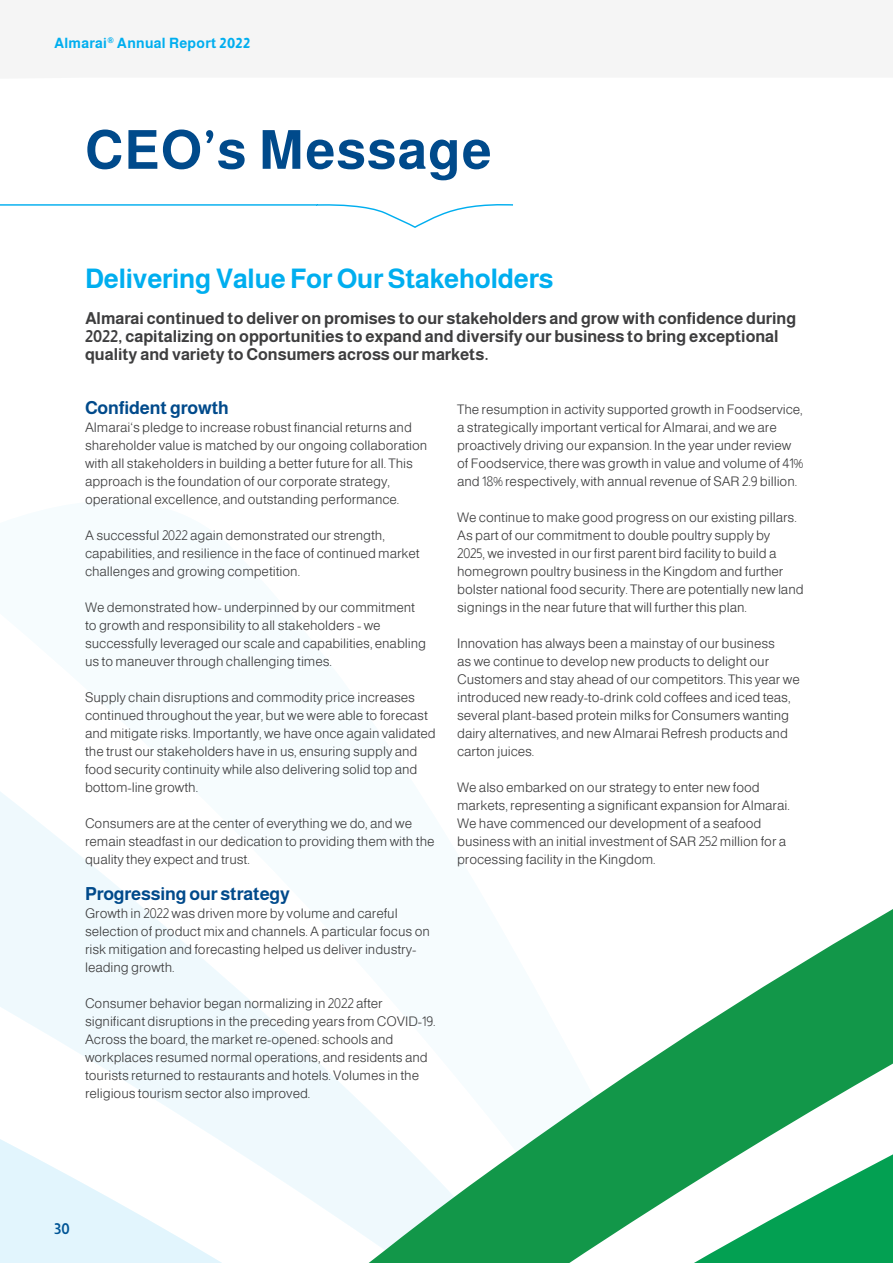
<style>
.page{position:relative;width:893px;height:1263px;background:#fff}
.page>*{position:absolute;margin:0;border:0;box-sizing:border-box;transform-origin:0 0}
.t1{font:700 54px "Almarai";letter-spacing:.02em;color:#004a8b}
.Subheading{font:700 27px "Almarai";letter-spacing:-.01em;color:#00aeef}
.Heading_Governance{font:700 18px "Almarai";letter-spacing:-.01em;color:#004a8b}
.Ceo_Message_text{font:700 16.5px/18px "Almarai";letter-spacing:-.005em;color:#3e3e3f}
.t2{font:700 15px "Almarai";color:#004a8b}
.t3{font:700 14.25px "Almarai";letter-spacing:.02em;color:#00aeef}
.Body_Governance{font:300 13.5px/18px "Almarai";letter-spacing:-.005em;color:#3e3e3f}
.s1{font-weight:800}
</style>
<div class="page">
<svg style="left:0;top:792px;width:139px;height:471px"></svg>
<svg style="left:139px;top:905px;width:754px;height:358px"></svg>
<svg style="left:567px;top:962px;width:326px;height:301px"></svg>
<svg style="left:0;top:204px;width:513px;height:24px"></svg>
<p class="t3" style="left:54px;top:32px;width:198px">Almarai<sup>®</sup> Annual Report <span class="s1">2022</span></p>
<p class="t1" style="left:85px;top:109px;width:408px">CEO’s Message</p>
<p class="Subheading" style="left:85px;top:258px;width:470px">Delivering Value For Our Stakeholders</p>
<p class="Ceo_Message_text" style="left:85px;top:309px;width:713px">Almarai continued to deliver on promises to our stakeholders and grow with confidence during<br>2022, capitalizing on opportunities to expand and diversify our business to bring exceptional quality and variety to Consumers across our markets.</p>
<p class="Heading_Governance" style="left:85px;top:394px;width:145px">Confident growth</p>
<p class="Body_Governance" style="left:85px;top:418px;width:344px">Almarai‘s pledge to increase robust financial returns and shareholder value is matched by our ongoing collaboration with all stakeholders in building a better future for all. This approach is the foundation of our corporate strategy, operational excellence, and outstanding performance.</p>
<p class="Body_Governance" style="left:85px;top:526px;width:336px">A successful 2022 again demonstrated our strength, capabilities, and resilience in the face of continued market challenges and growing competition.</p>
<p class="Body_Governance" style="left:85px;top:598px;width:343px">We demonstrated how- underpinned by our commitment to growth and responsibility to all stakeholders - we successfully leveraged our scale and capabilities, enabling us to maneuver through challenging times.</p>
<p class="Body_Governance" style="left:85px;top:688px;width:352px">Supply chain disruptions and commodity price increases continued throughout the year, but we were able to forecast and mitigate risks. Importantly, we have once again validated the trust our stakeholders have in us, ensuring supply and food security continuity while also delivering solid top and bottom-line growth.</p>
<p class="Body_Governance" style="left:85px;top:814px;width:351px">Consumers are at the center of everything we do, and we remain steadfast in our dedication to providing them with the quality they expect and trust.</p>
<p class="Heading_Governance" style="left:85px;top:880px;width:206px">Progressing our strategy</p>
<p class="Body_Governance" style="left:85px;top:904px;width:346px">Growth in 2022 was driven more by volume and careful selection of product mix and channels. A particular focus on risk mitigation and forecasting helped us deliver industry&shy;leading growth.</p>
<p class="Body_Governance" style="left:85px;top:994px;width:352px">Consumer behavior began normalizing in 2022 after significant disruptions in the preceding years from COVID-19.<br>Across the board, the market re-opened: schools and workplaces resumed normal operations, and residents and tourists returned to restaurants and hotels. Volumes in the religious tourism sector also improved.</p>
<p class="Body_Governance" style="left:457px;top:400px;width:348px">The resumption in activity supported growth in Foodservice, a strategically important vertical for Almarai, and we are proactively driving our expansion. In the year under review of Foodservice, there was growth in value and volume of 41% and 18% respectively, with annual revenue of SAR 2.9 billion.</p>
<p class="Body_Governance" style="left:457px;top:508px;width:348px">We continue to make good progress on our existing pillars.<br>As part of our commitment to double poultry supply by<br>2025, we invested in our first parent bird facility to build a homegrown poultry business in the Kingdom and further bolster national food security. There are potentially new land signings in the near future that will further this plan.</p>
<p class="Body_Governance" style="left:457px;top:634px;width:344px">Innovation has always been a mainstay of our business<br>as we continue to develop new products to delight our Customers and stay ahead of our competitors. This year we introduced new ready-to-drink cold coffees and iced teas, several plant-based protein milks for Consumers wanting dairy alternatives, and new Almarai Refresh products and carton juices.</p>
<p class="Body_Governance" style="left:457px;top:778px;width:334px">We also embarked on our strategy to enter new food markets, representing a significant expansion for Almarai.<br>We have commenced our development of a seafood business with an initial investment of SAR 252 million for a processing facility in the Kingdom.</p>
<p class="t2" style="left:54px;top:1218px;width:17px">30</p>
</div>
